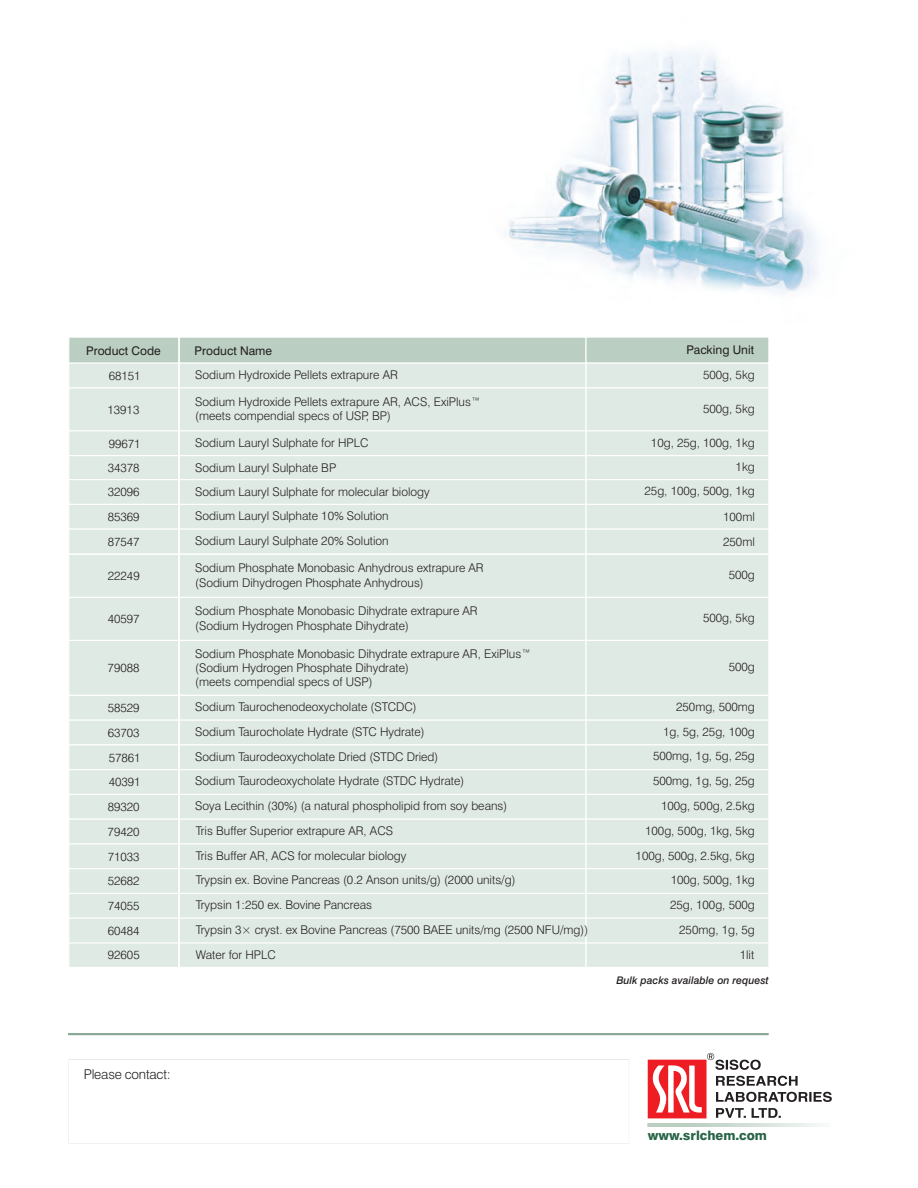
<style>
.page{position:relative;width:918px;height:1188px;background:#fff}
.page>*{position:absolute;margin:0;border:0;box-sizing:border-box;transform-origin:0 0}
.t1{font:300 13.5px "Swiss 721 BT";letter-spacing:-.015em;color:#231f20}
.t2{font:800 13.05px "Swiss 721 BT";color:#286446}
.t3{font:300 12px/14.4px "Swiss 721 BT";color:#231f20}
.t4{font:12px "Swiss 721 BT";color:#231f20}
.t5{font:italic 500 10.5px "Swiss 721 BT";color:#231f20}
</style>
<div class="page">
<img style="left:68px;top:51px;width:750px;height:1093px">
<div style="left:648px;top:1060px;width:59px;height:58px;background:#ee1d23"></div>
<svg style="left:653px;top:1053px;width:179px;height:65px"></svg>
<img style="left:648px;top:1123px;width:174px;height:4px">
<hr style="left:68px;top:1033px;width:701px;height:2px;background:#85a691">
<img style="left:69px;top:1060px;width:560px;height:83px">
<svg style="left:68px;top:336px;width:702px;height:632px"></svg>
<p class="t4" style="left:86px;top:346px;width:76px">Product Code</p>
<p class="t4" style="left:195px;top:346px;width:79px">Product Name</p>
<p class="t4" style="left:687px;top:344px;width:69px">Packing Unit</p>
<p class="t3" style="left:109px;top:370px;width:33px">68151</p>
<p class="t3" style="left:195px;top:369px;width:204px">Sodium Hydroxide Pellets extrapure AR</p>
<p class="t3" style="left:703px;top:369px;width:53px">500g, 5kg</p>
<p class="t3" style="left:107px;top:404px;width:33px">13913</p>
<p class="t3" style="left:195px;top:395px;width:287px">Sodium Hydroxide Pellets extrapure AR, ACS, ExiPlus™ (meets compendial specs of USP, BP)</p>
<p class="t3" style="left:703px;top:403px;width:53px">500g, 5kg</p>
<p class="t3" style="left:109px;top:437px;width:33px">99671</p>
<p class="t3" style="left:195px;top:436px;width:175px">Sodium Lauryl Sulphate for HPLC</p>
<p class="t3" style="left:651px;top:436px;width:105px">10g, 25g, 100g, 1kg</p>
<p class="t3" style="left:108px;top:462px;width:33px">34378</p>
<p class="t3" style="left:195px;top:461px;width:142px">Sodium Lauryl Sulphate BP</p>
<p class="t3" style="left:736px;top:461px;width:21px">1kg</p>
<p class="t3" style="left:108px;top:486px;width:33px">32096</p>
<p class="t3" style="left:195px;top:485px;width:236px">Sodium Lauryl Sulphate for molecular biology</p>
<p class="t3" style="left:645px;top:485px;width:112px">25g, 100g, 500g, 1kg</p>
<p class="t3" style="left:108px;top:511px;width:33px">85369</p>
<p class="t3" style="left:195px;top:510px;width:195px">Sodium Lauryl Sulphate 10% Solution</p>
<p class="t3" style="left:723px;top:511px;width:33px">100ml</p>
<p class="t3" style="left:108px;top:536px;width:33px">87547</p>
<p class="t3" style="left:195px;top:535px;width:195px">Sodium Lauryl Sulphate 20% Solution</p>
<p class="t3" style="left:723px;top:536px;width:33px">250ml</p>
<p class="t3" style="left:108px;top:570px;width:33px">22249</p>
<p class="t3" style="left:195px;top:562px;width:290px">Sodium Phosphate Monobasic Anhydrous extrapure AR (Sodium Dihydrogen Phosphate Anhydrous)</p>
<p class="t3" style="left:729px;top:569px;width:28px">500g</p>
<p class="t3" style="left:703px;top:612px;width:53px">500g, 5kg</p>
<p class="t3" style="left:729px;top:661px;width:28px">500g</p>
<p class="t3" style="left:195px;top:605px;width:284px">Sodium Phosphate Monobasic Dihydrate extrapure AR (Sodium Hydrogen Phosphate Dihydrate)</p>
<p class="t3" style="left:108px;top:613px;width:33px">40597</p>
<p class="t3" style="left:195px;top:647px;width:337px">Sodium Phosphate Monobasic Dihydrate extrapure AR, ExiPlus™ (Sodium Hydrogen Phosphate Dihydrate)<br>(meets compendial specs of USP)</p>
<p class="t3" style="left:108px;top:662px;width:33px">79088</p>
<p class="t3" style="left:108px;top:702px;width:33px">58529</p>
<p class="t3" style="left:195px;top:701px;width:223px">Sodium Taurochenodeoxycholate (STCDC)</p>
<p class="t3" style="left:676px;top:701px;width:80px">250mg, 500mg</p>
<p class="t3" style="left:108px;top:726px;width:33px">63703</p>
<p class="t3" style="left:195px;top:726px;width:231px">Sodium Taurocholate Hydrate (STC Hydrate)</p>
<p class="t3" style="left:663px;top:725px;width:93px">1g, 5g, 25g, 100g</p>
<p class="t3" style="left:109px;top:751px;width:33px">57861</p>
<p class="t3" style="left:195px;top:750px;width:245px">Sodium Taurodeoxycholate Dried (STDC Dried)</p>
<p class="t3" style="left:653px;top:750px;width:103px">500mg, 1g, 5g, 25g</p>
<p class="t3" style="left:109px;top:776px;width:33px">40391</p>
<p class="t3" style="left:195px;top:775px;width:270px">Sodium Taurodeoxycholate Hydrate (STDC Hydrate)</p>
<p class="t3" style="left:653px;top:775px;width:103px">500mg, 1g, 5g, 25g</p>
<p class="t3" style="left:108px;top:801px;width:33px">89320</p>
<p class="t3" style="left:195px;top:800px;width:313px">Soya Lecithin (30%) (a natural phospholipid from soy beans)</p>
<p class="t3" style="left:661px;top:800px;width:95px">100g, 500g, 2.5kg</p>
<p class="t3" style="left:108px;top:825px;width:33px">79420</p>
<p class="t3" style="left:196px;top:825px;width:199px">Tris Buffer Superior extrapure AR, ACS</p>
<p class="t3" style="left:645px;top:824px;width:111px">100g, 500g, 1kg, 5kg</p>
<p class="t3" style="left:108px;top:850px;width:33px">71033</p>
<p class="t3" style="left:196px;top:849px;width:212px">Tris Buffer AR, ACS for molecular biology</p>
<p class="t3" style="left:636px;top:849px;width:121px">100g, 500g, 2.5kg, 5kg</p>
<p class="t3" style="left:108px;top:875px;width:33px">52682</p>
<p class="t3" style="left:196px;top:874px;width:321px">Trypsin ex. Bovine Pancreas (0.2 Anson units/g) (2000 units/g)</p>
<p class="t3" style="left:671px;top:874px;width:86px">100g, 500g, 1kg</p>
<p class="t3" style="left:108px;top:900px;width:33px">74055</p>
<p class="t3" style="left:196px;top:899px;width:178px">Trypsin 1:250 ex. Bovine Pancreas</p>
<p class="t3" style="left:670px;top:899px;width:86px">25g, 100g, 500g</p>
<p class="t3" style="left:108px;top:924px;width:33px">60484</p>
<p class="t3" style="left:196px;top:923px;width:394px">Trypsin 3× cryst. ex Bovine Pancreas (7500 BAEE units/mg (2500 NFU/mg))</p>
<p class="t3" style="left:679px;top:923px;width:77px">250mg, 1g, 5g</p>
<p class="t3" style="left:108px;top:949px;width:33px">92605</p>
<p class="t3" style="left:196px;top:949px;width:82px">Water for HPLC</p>
<p class="t3" style="left:740px;top:949px;width:16px">1lit</p>
<p class="t1" style="left:84px;top:1069px;width:89px">Please contact:</p>
<p class="t5" style="left:616px;top:976px;width:154px">Bulk packs available on request</p>
<p class="t2" style="left:648px;top:1130px;width:121px">www.srlchem.com</p>
</div>
